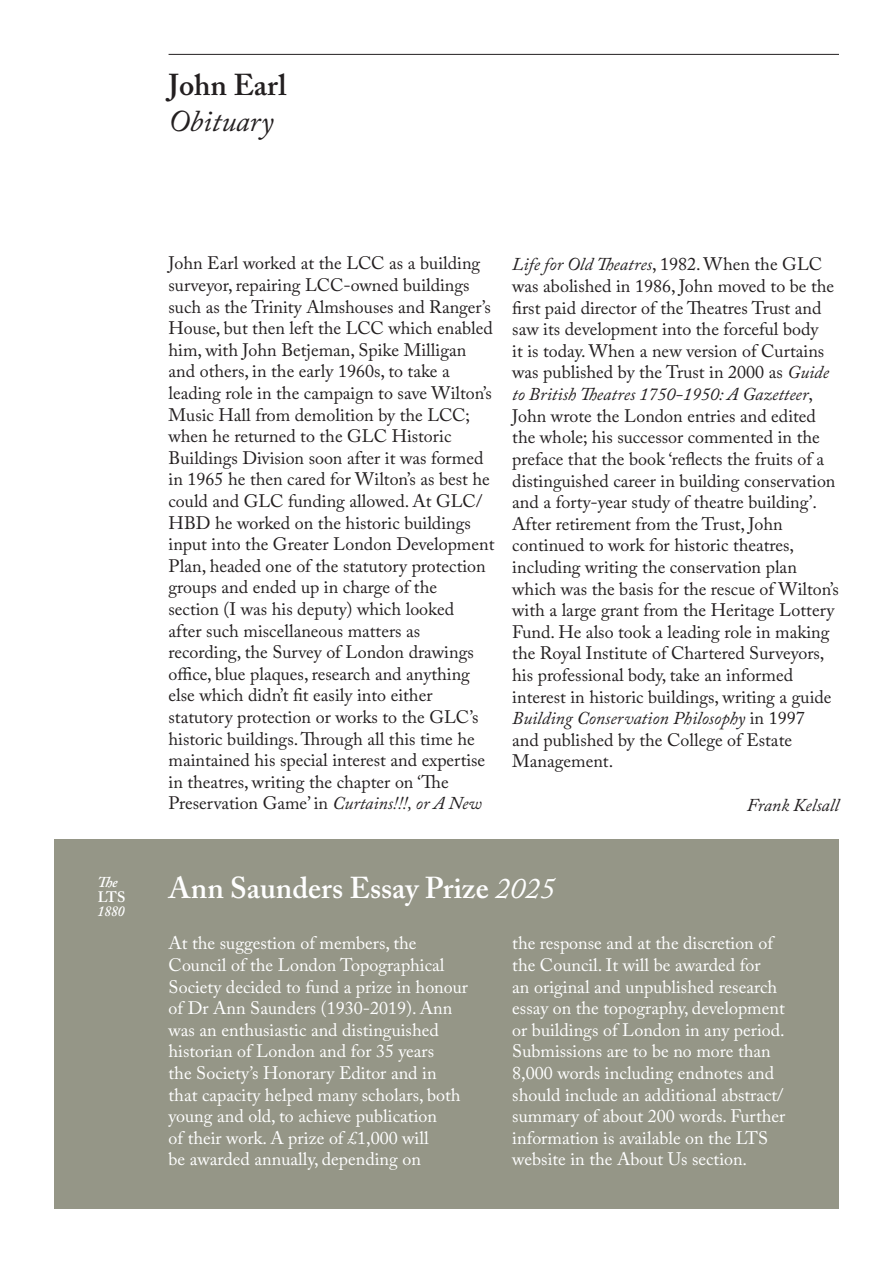
<style>
.page{position:relative;width:893px;height:1263px;background:#fff}
.page>*{position:absolute;margin:0;border:0;box-sizing:border-box;transform-origin:0 0}
.t1{font:600 30px "Adobe Caslon Pro";color:#fff}
.t2{font:600 30px "Adobe Caslon Pro";color:#231f20}
.t3{font:italic 30px "Adobe Caslon Pro";color:#231f20}
.t4{font:18px/21.6px "Adobe Caslon Pro";color:#231f20}
.t5{font:18px/21.6px "Adobe Caslon Pro";color:#fff}
.t6{font:italic 18px "Adobe Caslon Pro";color:#231f20}
.t7{font:italic 600 15px "Adobe Caslon Pro";color:#fff;scale:.9 1}
.t8{font:italic 600 15px "Adobe Caslon Pro";color:#fff}
.t9{font:600 15px "Adobe Caslon Pro";color:#fff}
.s1{font-style:italic}
.s2{font-weight:400;font-style:italic}
</style>
<div class="page">
<div style="left:54px;top:839px;width:785px;height:370px;background:#959687"></div>
<hr style="left:169px;top:54px;width:670px;height:1px;background:#231f20">
<p class="t2" style="left:169px;top:67px;width:119px">John Earl</p>
<p class="t3" style="left:169px;top:103px;width:106px">Obituary</p>
<p class="t8" style="left:98px;top:873px;width:22px">The</p>
<p class="t9" style="left:98px;top:888px;width:29px">LTS</p>
<p class="t7" style="left:98px;top:901px;width:31px">1880</p>
<p class="t4" style="left:169px;top:252px;width:327px">John Earl worked at the LCC as a building surveyor, repairing LCC-owned buildings such as the Trinity Almshouses and Ranger’s House, but then left the LCC which enabled him, with John Betjeman, Spike Milligan and others, in the early 1960s, to take a leading role in the campaign to save Wilton’s Music Hall from demolition by the LCC; when he returned to the GLC Historic Buildings Division soon after it was formed in 1965 he then cared for Wilton’s as best he could and GLC funding allowed. At GLC/ HBD he worked on the historic buildings input into the Greater London Development Plan, headed one of the statutory protection groups and ended up in charge of the<br>section (I was his deputy) which looked<br>after such miscellaneous matters as recording, the Survey of London drawings office, blue plaques, research and anything else which didn’t fit easily into either statutory protection or works to the GLC’s historic buildings. Through all this time he maintained his special interest and expertise in theatres, writing the chapter on ‘The Preservation Game’ in <span class="s1">Curtains!!!, or A New</span></p>
<p class="t4" style="left:512px;top:253px;width:328px"><span class="s1">Life for Old Theatres</span>, 1982. When the GLC was abolished in 1986, John moved to be the first paid director of the Theatres Trust and saw its development into the forceful body<br>it is today. When a new version of Curtains was published by the Trust in 2000 as <span class="s1">Guide to British Theatres 1750-1950: A Gazetteer</span>, John wrote the London entries and edited the whole; his successor commented in the preface that the book ‘reflects the fruits of a distinguished career in building conservation and a forty-year study of theatre building’.<br>After retirement from the Trust, John continued to work for historic theatres, including writing the conservation plan which was the basis for the rescue of Wilton’s with a large grant from the Heritage Lottery Fund. He also took a leading role in making the Royal Institute of Chartered Surveyors, his professional body, take an informed interest in historic buildings, writing a guide <span class="s1">Building Conservation Philosophy</span> in 1997<br>and published by the College of Estate Management.</p>
<p class="t6" style="left:747px;top:794px;width:94px">Frank Kelsall</p>
<p class="t1" style="left:169px;top:870px;width:388px">Ann Saunders Essay Prize <span class="s2">2025</span></p>
<p class="t5" style="left:169px;top:932px;width:301px">At the suggestion of members, the Council of the London Topographical Society decided to fund a prize in honour of Dr Ann Saunders (1930-2019). Ann was an enthusiastic and distinguished historian of London and for 35 years<br>the Society’s Honorary Editor and in that capacity helped many scholars, both young and old, to achieve publication<br>of their work. A prize of £1,000 will<br>be awarded annually, depending on</p>
<p class="t5" style="left:512px;top:932px;width:274px">the response and at the discretion of the Council. It will be awarded for<br>an original and unpublished research essay on the topography, development or buildings of London in any period.<br>Submissions are to be no more than 8,000 words including endnotes and should include an additional abstract/ summary of about 200 words. Further information is available on the LTS website in the About Us section.</p>
</div>
